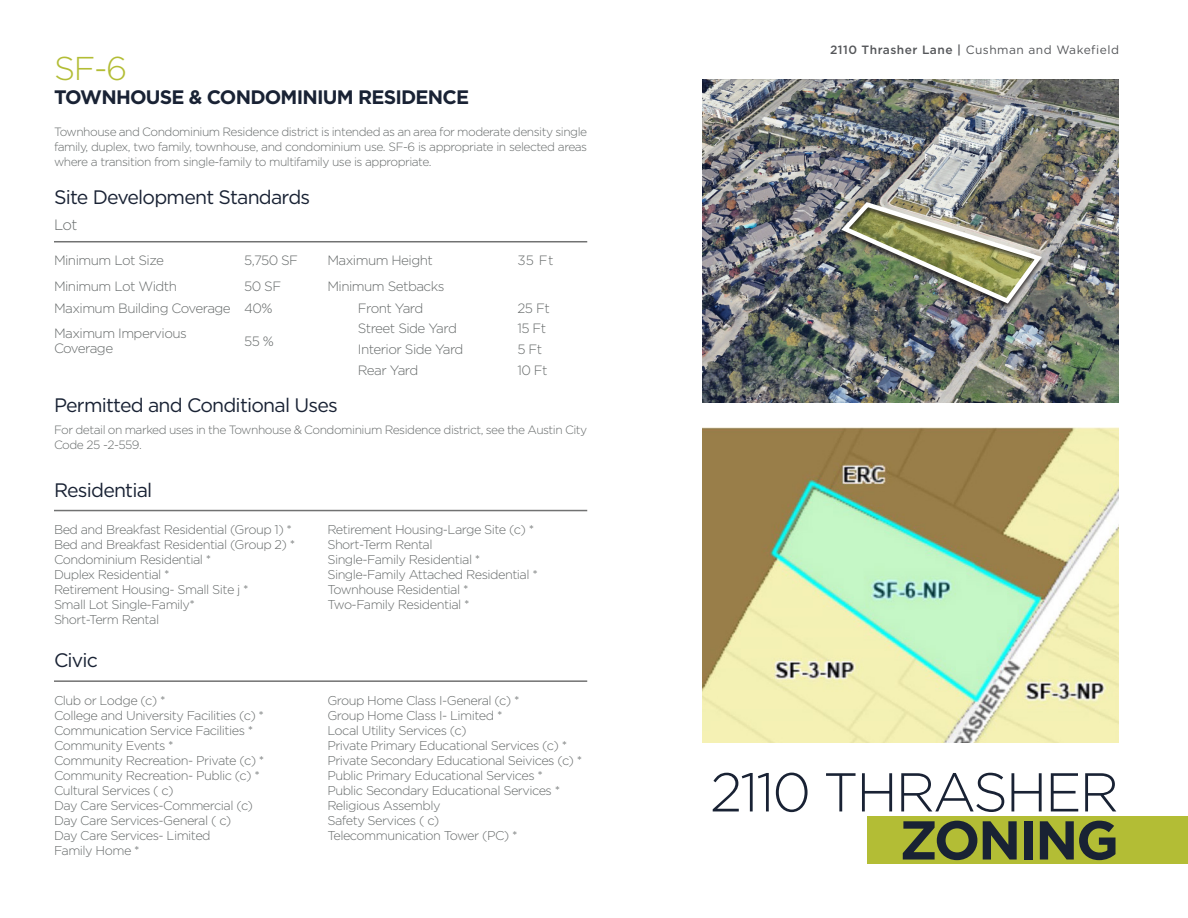
<style>
.page{position:relative;width:1188px;height:918px;background:#fff}
.page>*{position:absolute;margin:0;border:0;box-sizing:border-box;transform-origin:0 0}
.t1{font:300 54.6px/48px "Gotham";letter-spacing:-.04em;color:#192234;text-align:right}
.t2{font:300 33px "Gotham";color:#b3bd35}
.t3{font:19.5px "Gotham";letter-spacing:-.04em;color:#192234}
.t4{font:700 19.5px "Gotham";letter-spacing:-.04em;color:#192234}
.t5{font:300 15px "Gotham";color:#676b6b}
.t6{font:300 13.5px/15px "Gotham";letter-spacing:-.04em;color:#676b6b}
.t7{font:300 12.75px "Gotham";letter-spacing:-.04em;color:#676b6b}
.t8{font:300 12px/15px "Gotham";letter-spacing:-.04em;color:#676b6b;text-align:justify}
.t9{font:12px "Gotham";letter-spacing:.04em;color:#55575a}
.s1{font-weight:500}
.s2{font-weight:700}
</style>
<div class="page">
<img style="left:702px;top:428px;width:417px;height:315px">
<img style="left:702px;top:80px;width:417px;height:322px">
<hr style="left:54px;top:241px;width:533px;height:1px;background:#717272">
<hr style="left:54px;top:510px;width:533px;height:1px;background:#717272">
<hr style="left:54px;top:680px;width:533px;height:2px;background:#717272">
<div style="left:867px;top:817px;width:321px;height:47px;background:#b3bd35"></div>
<div style="left:838px;top:202px;width:207px;height:108px;background:#231f20;opacity:.75"></div>
<img style="left:838px;top:198px;width:208px;height:108px">
<p class="t2" style="left:54px;top:48px;width:75px">SF-6</p>
<p class="t4" style="left:54px;top:84px;width:417px">TOWNHOUSE &amp; CONDOMINIUM RESIDENCE</p>
<p class="t8" style="left:54px;top:124px;width:535px">Townhouse and Condominium Residence district is intended as an area for moderate density single family, duplex, two family, townhouse, and condominium use. SF-6 is appropriate in selected areas where a transition from single-family to multifamily use is appropriate.</p>
<p class="t3" style="left:54px;top:185px;width:258px">Site Development Standards</p>
<p class="t5" style="left:54px;top:215px;width:25px">Lot</p>
<p class="t6" style="left:327px;top:252px;width:107px">Maximum Height</p>
<p class="t6" style="left:244px;top:252px;width:56px">5,750 SF</p>
<p class="t6" style="left:517px;top:252px;width:37px">35 Ft</p>
<p class="t6" style="left:244px;top:278px;width:39px">50 SF</p>
<p class="t6" style="left:517px;top:301px;width:34px">25 Ft</p>
<p class="t6" style="left:517px;top:320px;width:30px">15 Ft</p>
<p class="t6" style="left:517px;top:341px;width:26px">5 Ft</p>
<p class="t6" style="left:517px;top:362px;width:32px">10 Ft</p>
<p class="t6" style="left:54px;top:252px;width:112px">Minimum Lot Size</p>
<p class="t6" style="left:54px;top:278px;width:125px">Minimum Lot Width</p>
<p class="t6" style="left:327px;top:278px;width:119px">Minimum Setbacks</p>
<p class="t6" style="left:358px;top:301px;width:67px">Front Yard</p>
<p class="t6" style="left:358px;top:320px;width:101px">Street Side Yard</p>
<p class="t6" style="left:358px;top:341px;width:107px">Interior Side Yard</p>
<p class="t6" style="left:358px;top:362px;width:62px">Rear Yard</p>
<p class="t6" style="left:54px;top:301px;width:178px">Maximum Building Coverage</p>
<p class="t6" style="left:54px;top:326px;width:134px">Maximum Impervious<br>Coverage</p>
<p class="t6" style="left:244px;top:301px;width:30px">40%</p>
<p class="t6" style="left:244px;top:333px;width:31px">55 %</p>
<p class="t3" style="left:54px;top:392px;width:285px">Permitted and Conditional Uses</p>
<p class="t8" style="left:54px;top:422px;width:535px">For detail on marked uses in the Townhouse &amp; Condominium Residence district, see the Austin City<br>Code 25 -2-559.</p>
<p class="t3" style="left:54px;top:477px;width:100px">Residential</p>
<p class="t7" style="left:54px;top:522px;width:240px">Bed and Breakfast Residential (Group 1) *</p>
<p class="t7" style="left:54px;top:537px;width:243px">Bed and Breakfast Residential (Group 2) *</p>
<p class="t7" style="left:54px;top:552px;width:159px">Condominium Residential *</p>
<p class="t7" style="left:54px;top:567px;width:117px">Duplex Residential *</p>
<p class="t7" style="left:54px;top:582px;width:196px">Retirement Housing- Small Site j *</p>
<p class="t7" style="left:54px;top:597px;width:143px">Small Lot Single-Family*</p>
<p class="t7" style="left:54px;top:612px;width:107px">Short-Term Rental</p>
<p class="t3" style="left:54px;top:648px;width:46px">Civic</p>
<p class="t7" style="left:54px;top:693px;width:113px">Club or Lodge (c) *</p>
<p class="t7" style="left:54px;top:708px;width:212px">College and University Facilities (c) *</p>
<p class="t7" style="left:54px;top:723px;width:201px">Communication Service Facilities *</p>
<p class="t7" style="left:54px;top:738px;width:121px">Community Events *</p>
<p class="t7" style="left:54px;top:753px;width:212px">Community Recreation- Private (c) *</p>
<p class="t7" style="left:54px;top:768px;width:207px">Community Recreation- Public (c) *</p>
<p class="t7" style="left:54px;top:783px;width:121px">Cultural Services ( c)</p>
<p class="t7" style="left:54px;top:798px;width:201px">Day Care Services-Commercial (c)</p>
<p class="t7" style="left:54px;top:813px;width:179px">Day Care Services-General ( c)</p>
<p class="t7" style="left:54px;top:828px;width:158px">Day Care Services- Limited</p>
<p class="t7" style="left:54px;top:843px;width:87px">Family Home *</p>
<p class="t7" style="left:327px;top:522px;width:208px">Retirement Housing-Large Site (c) *</p>
<p class="t7" style="left:327px;top:537px;width:107px">Short-Term Rental</p>
<p class="t7" style="left:327px;top:552px;width:155px">Single-Family Residential *</p>
<p class="t7" style="left:327px;top:567px;width:212px">Single-Family Attached Residential *</p>
<p class="t7" style="left:327px;top:582px;width:143px">Townhouse Residential *</p>
<p class="t7" style="left:327px;top:597px;width:144px">Two-Family Residential *</p>
<p class="t7" style="left:327px;top:693px;width:194px">Group Home Class I-General (c) *</p>
<p class="t7" style="left:327px;top:708px;width:177px">Group Home Class I- Limited *</p>
<p class="t7" style="left:327px;top:723px;width:141px">Local Utility Services (c)</p>
<p class="t7" style="left:327px;top:738px;width:241px">Private Primary Educational Services (c) *</p>
<p class="t7" style="left:327px;top:753px;width:257px">Private Secondary Educational Seivices (c) *</p>
<p class="t7" style="left:327px;top:768px;width:217px">Public Primary Educational Services *</p>
<p class="t7" style="left:327px;top:783px;width:234px">Public Secondary Educational Services *</p>
<p class="t7" style="left:327px;top:798px;width:115px">Religious Assembly</p>
<p class="t7" style="left:327px;top:813px;width:114px">Safety Services ( c)</p>
<p class="t7" style="left:327px;top:828px;width:192px">Telecommunication Tower (PC) *</p>
<p class="t9" style="left:830px;top:42px;width:290px"><span class="s1">2110 Thrasher Lane |</span> Cushman and Wakefield</p>
<p class="t1" style="left:710px;top:767px;width:410px">2110 THRASHER<br><span class="s2">ZONING</span></p>
</div>
